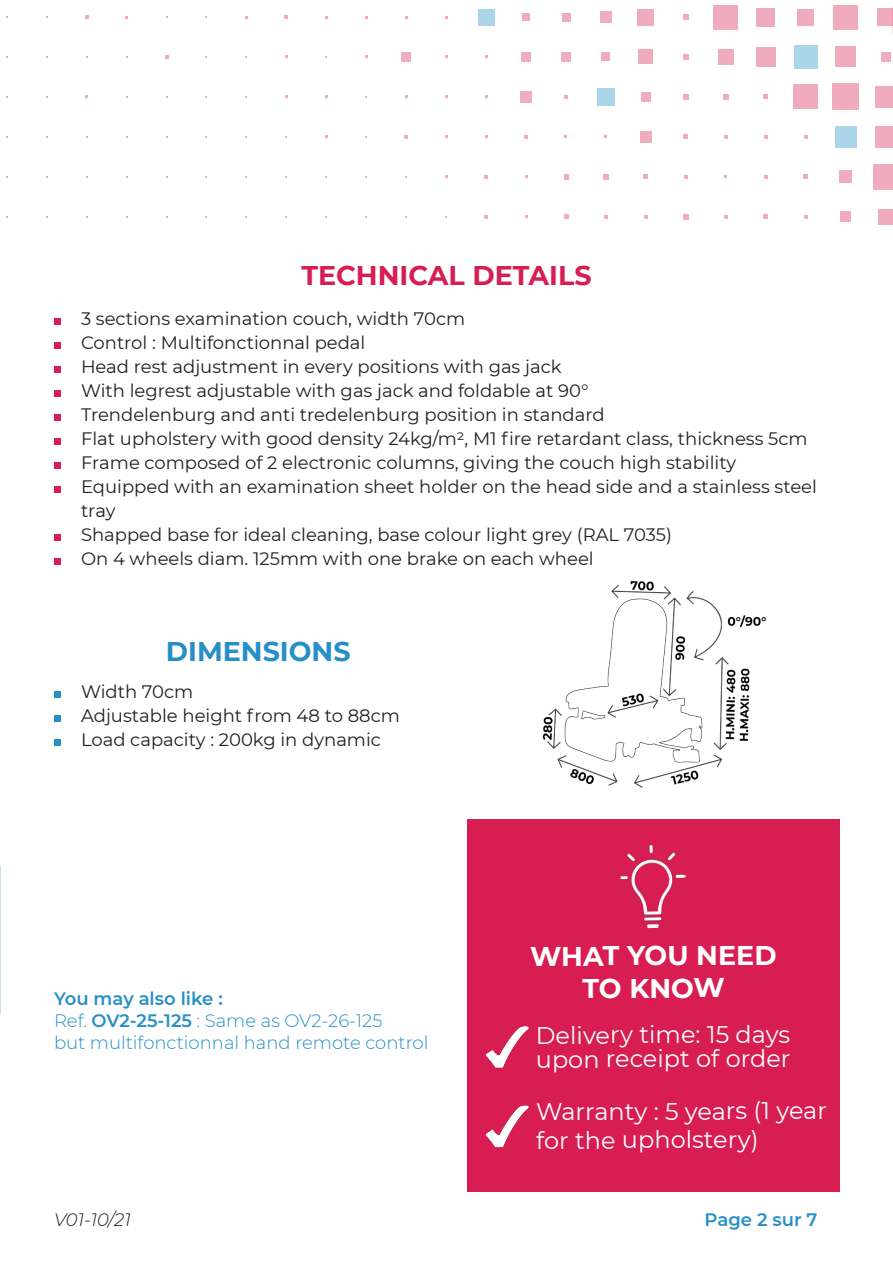
<style>
.page{position:relative;width:893px;height:1263px;background:#fff}
.page>*{position:absolute;margin:0;border:0;box-sizing:border-box;transform-origin:0 0}
.t1{font:700 27px "Montserrat";letter-spacing:-.005em;color:#fff}
.t2{font:700 27px "Montserrat";color:#d71d52}
.t3{font:700 27px "Montserrat";color:#278fc7}
.t4{font:24px "Montserrat";letter-spacing:-.005em;color:#fff}
.t5{font:18px/24px "Montserrat";color:#231f20}
.TITRE_1{font:300 18px "Montserrat";color:#278fc7}
.TITRE_1-2{font:600 18px "Montserrat";color:#278fc7}
.t6{font:italic 300 18px "Montserrat";color:#231f20}
.s1{font-weight:600}
</style>
<div class="page">
<svg style="left:892px;top:209px;width:1px;height:16px"></svg>
<svg style="left:892px;top:169px;width:1px;height:21px"></svg>
<svg style="left:892px;top:127px;width:1px;height:21px"></svg>
<svg style="left:892px;top:6px;width:1px;height:28px"></svg>
<div style="left:878px;top:209px;width:14px;height:16px;background:#f0abbf"></div>
<div style="left:873px;top:164px;width:19px;height:25px;background:#f0abbf"></div>
<div style="left:875px;top:126px;width:17px;height:21px;background:#f0abbf"></div>
<div style="left:875px;top:86px;width:17px;height:22px;background:#f0abbf"></div>
<div style="left:881px;top:52px;width:9px;height:10px;background:#f0abbf"></div>
<div style="left:877px;top:8px;width:15px;height:18px;background:#f0abbf"></div>
<div style="left:840px;top:212px;width:11px;height:10px;background:#f0abbf"></div>
<div style="left:839px;top:171px;width:13px;height:12px;background:#f0abbf"></div>
<div style="left:835px;top:126px;width:21px;height:22px;background:#abd5e9"></div>
<div style="left:832px;top:84px;width:27px;height:26px;background:#f0abbf"></div>
<div style="left:835px;top:47px;width:21px;height:20px;background:#f0abbf"></div>
<div style="left:833px;top:5px;width:25px;height:24px;background:#f0abbf"></div>
<svg style="left:804px;top:215px;width:4px;height:4px"></svg>
<svg style="left:803px;top:175px;width:5px;height:4px"></svg>
<svg style="left:804px;top:135px;width:4px;height:4px"></svg>
<div style="left:793px;top:84px;width:25px;height:25px;background:#f0abbf"></div>
<div style="left:794px;top:45px;width:23px;height:24px;background:#abd5e9"></div>
<div style="left:797px;top:9px;width:17px;height:16px;background:#f0abbf"></div>
<svg style="left:763px;top:214px;width:5px;height:5px"></svg>
<svg style="left:764px;top:175px;width:4px;height:4px"></svg>
<svg style="left:764px;top:135px;width:4px;height:4px"></svg>
<svg style="left:764px;top:95px;width:4px;height:4px"></svg>
<div style="left:756px;top:47px;width:20px;height:20px;background:#f0abbf"></div>
<div style="left:756px;top:8px;width:19px;height:18px;background:#f0abbf"></div>
<svg style="left:724px;top:215px;width:3px;height:4px"></svg>
<svg style="left:724px;top:135px;width:3px;height:4px"></svg>
<svg style="left:723px;top:94px;width:5px;height:6px"></svg>
<div style="left:718px;top:49px;width:15px;height:16px;background:#f0abbf"></div>
<div style="left:713px;top:5px;width:25px;height:24px;background:#f0abbf"></div>
<svg style="left:683px;top:214px;width:5px;height:5px"></svg>
<svg style="left:684px;top:175px;width:4px;height:4px"></svg>
<svg style="left:684px;top:135px;width:4px;height:4px"></svg>
<svg style="left:683px;top:94px;width:5px;height:6px"></svg>
<svg style="left:683px;top:54px;width:5px;height:5px"></svg>
<svg style="left:683px;top:14px;width:6px;height:6px"></svg>
<svg style="left:644px;top:215px;width:4px;height:4px"></svg>
<svg style="left:644px;top:175px;width:4px;height:4px"></svg>
<div style="left:640px;top:131px;width:11px;height:11px;background:#f0abbf"></div>
<div style="left:641px;top:92px;width:9px;height:9px;background:#f0abbf"></div>
<div style="left:639px;top:50px;width:14px;height:14px;background:#f0abbf"></div>
<div style="left:638px;top:9px;width:16px;height:16px;background:#f0abbf"></div>
<svg style="left:604px;top:215px;width:4px;height:4px"></svg>
<svg style="left:603px;top:174px;width:6px;height:5px"></svg>
<div style="left:597px;top:88px;width:18px;height:18px;background:#abd5e9"></div>
<div style="left:602px;top:53px;width:8px;height:8px;background:#f0abbf"></div>
<div style="left:600px;top:11px;width:11px;height:12px;background:#f0abbf"></div>
<svg style="left:564px;top:214px;width:4px;height:5px"></svg>
<svg style="left:564px;top:174px;width:4px;height:5px"></svg>
<svg style="left:564px;top:95px;width:4px;height:4px"></svg>
<div style="left:561px;top:52px;width:9px;height:9px;background:#f0abbf"></div>
<div style="left:562px;top:13px;width:8px;height:8px;background:#f0abbf"></div>
<svg style="left:524px;top:135px;width:4px;height:3px"></svg>
<div style="left:520px;top:91px;width:12px;height:11px;background:#f0abbf"></div>
<div style="left:521px;top:52px;width:10px;height:10px;background:#f0abbf"></div>
<div style="left:522px;top:13px;width:8px;height:8px;background:#f0abbf"></div>
<svg style="left:484px;top:215px;width:4px;height:4px"></svg>
<svg style="left:484px;top:175px;width:4px;height:3px"></svg>
<div style="left:478px;top:9px;width:16px;height:16px;background:#abd5e9"></div>
<svg style="left:404px;top:135px;width:4px;height:4px"></svg>
<div style="left:401px;top:52px;width:10px;height:10px;background:#f0abbf"></div>
<svg style="left:285px;top:15px;width:3px;height:4px"></svg>
<svg style="left:165px;top:55px;width:3px;height:4px"></svg>
<svg style="left:85px;top:15px;width:3px;height:4px"></svg>
<div style="left:54px;top:691px;width:6px;height:7px;background:#278fc7"></div>
<div style="left:54px;top:715px;width:6px;height:7px;background:#278fc7"></div>
<div style="left:54px;top:739px;width:6px;height:7px;background:#278fc7"></div>
<div style="left:54px;top:318px;width:6px;height:7px;background:#d71d52"></div>
<div style="left:54px;top:342px;width:6px;height:7px;background:#d71d52"></div>
<div style="left:54px;top:366px;width:6px;height:7px;background:#d71d52"></div>
<div style="left:54px;top:390px;width:6px;height:7px;background:#d71d52"></div>
<div style="left:54px;top:414px;width:6px;height:7px;background:#d71d52"></div>
<div style="left:54px;top:438px;width:6px;height:7px;background:#d71d52"></div>
<div style="left:54px;top:462px;width:6px;height:7px;background:#d71d52"></div>
<div style="left:54px;top:486px;width:6px;height:7px;background:#d71d52"></div>
<div style="left:54px;top:534px;width:6px;height:7px;background:#d71d52"></div>
<div style="left:54px;top:558px;width:6px;height:7px;background:#d71d52"></div>
<div style="left:467px;top:820px;width:372px;height:372px;background:#d71d52"></div>
<img style="left:486px;top:1026px;width:43px;height:42px">
<img style="left:486px;top:1105px;width:43px;height:42px">
<img style="left:620px;top:845px;width:66px;height:84px">
<img style="left:542px;top:581px;width:224px;height:207px">
<p class="t2" style="left:301px;top:256px;width:292px">TECHNICAL DETAILS</p>
<p class="t5" style="left:81px;top:306px;width:386px">3 sections examination couch, width 70cm</p>
<p class="t5" style="left:81px;top:330px;width:286px">Control : Multifonctionnal pedal</p>
<p class="t5" style="left:81px;top:354px;width:482px">Head rest adjustment in every positions with gas jack</p>
<p class="t5" style="left:81px;top:378px;width:509px">With legrest adjustable with gas jack and foldable at 90°</p>
<p class="t5" style="left:81px;top:402px;width:525px">Trendelenburg and anti tredelenburg position in standard</p>
<p class="t5" style="left:81px;top:426px;width:728px">Flat upholstery with good density 24kg/m2, M1 fire retardant class, thickness 5cm</p>
<p class="t5" style="left:81px;top:450px;width:657px">Frame composed of 2 electronic columns, giving the couch high stability</p>
<p class="t5" style="left:81px;top:474px;width:737px">Equipped with an examination sheet holder on the head side and a stainless steel tray</p>
<p class="t5" style="left:81px;top:522px;width:592px">Shapped base for ideal cleaning, base colour light grey (RAL 7035)</p>
<p class="t5" style="left:81px;top:546px;width:514px">On 4 wheels diam. 125mm with one brake on each wheel</p>
<p class="t3" style="left:166px;top:632px;width:186px">DIMENSIONS</p>
<p class="t5" style="left:81px;top:678px;width:114px">Width 70cm</p>
<p class="t5" style="left:81px;top:702px;width:320px">Adjustable height from 48 to 88cm</p>
<p class="t5" style="left:81px;top:726px;width:302px">Load capacity : 200kg in dynamic</p>
<p class="t1" style="left:530px;top:936px;width:248px">WHAT YOU NEED</p>
<p class="t1" style="left:582px;top:969px;width:144px">TO KNOW</p>
<p class="TITRE_1-2" style="left:54px;top:986px;width:170px">You may also like :</p>
<p class="TITRE_1" style="left:54px;top:1008px;width:330px">Ref. <span class="s1">OV2-25-125</span> : Same as OV2-26-125</p>
<p class="TITRE_1" style="left:54px;top:1030px;width:376px">but multifonctionnal hand remote control</p>
<p class="t4" style="left:536px;top:1018px;width:256px">Delivery time: 15 days</p>
<p class="t4" style="left:536px;top:1042px;width:256px">upon receipt of order</p>
<p class="t4" style="left:536px;top:1094px;width:293px">Warranty : 5 years (1 year</p>
<p class="t4" style="left:536px;top:1123px;width:224px">for the upholstery)</p>
<p class="t6" style="left:54px;top:1208px;width:78px">V01-10/21</p>
<p class="TITRE_1-2" style="left:705px;top:1207px;width:114px">Page 2 sur 7</p>
</div>
